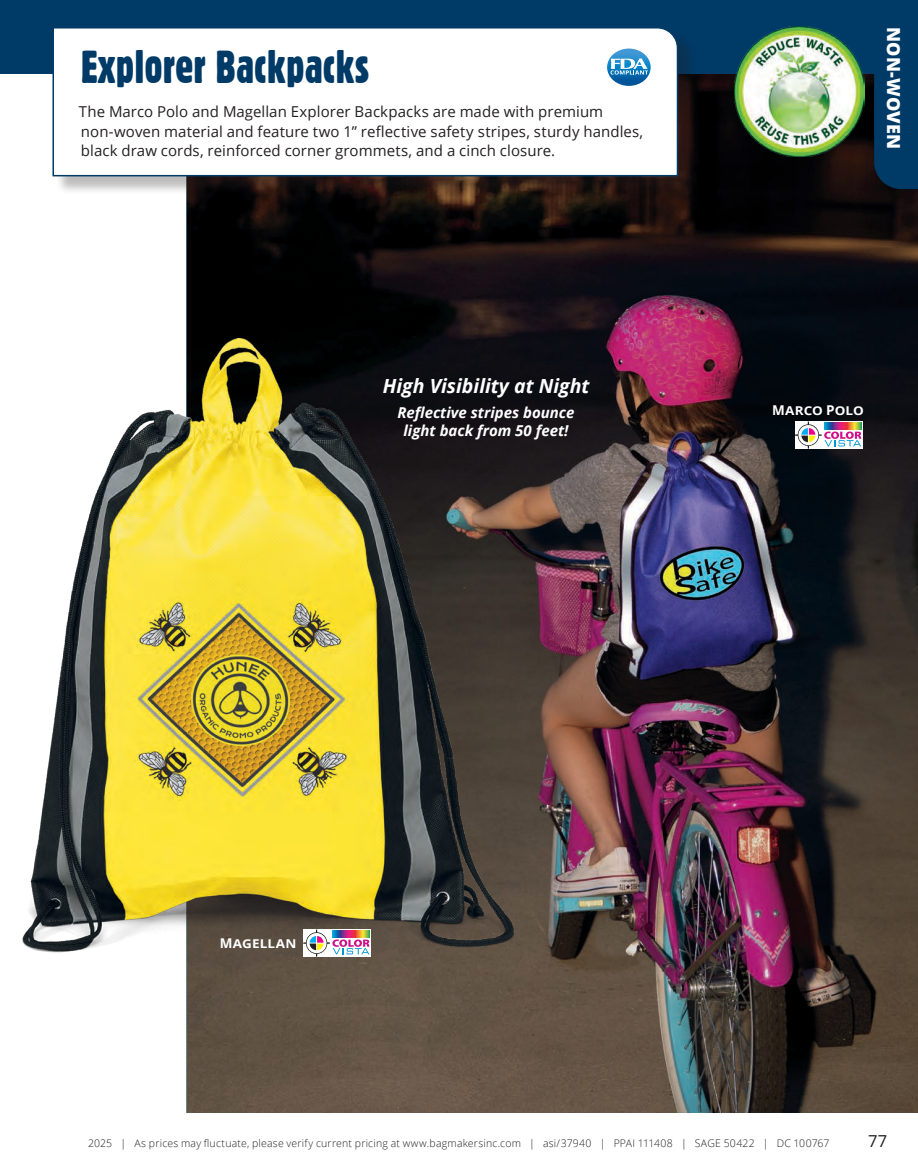
<style>
.page{position:relative;width:918px;height:1175px;background:#fff}
.page>*{position:absolute;margin:0;border:0;box-sizing:border-box;transform-origin:0 0}
.t1{font:45px "Gothic 821 Condensed BT";color:#003a67}
.t2{font:italic 700 19.5px "Open Sans";color:#fff}
.t3{font:800 18px "Open Sans";letter-spacing:.01em;color:#fff}
.t4{font:16.5px "Open Sans";color:#231f20}
.Bag_Description_box_body_copy{font:15px/19.5px "Open Sans";letter-spacing:.005em;color:#231f20}
.t5{font:italic 700 15px/18px "Open Sans";color:#fff;text-align:center}
.t6{font:700 12.15px "Open Sans";letter-spacing:.01em;color:#fff;scale:1.11 1}
.t7{font:300 10.5px "Open Sans";letter-spacing:.02em;color:#231f20}
.s1{font-size:13.5px}
</style>
<div class="page">
<img style="left:187px;top:74px;width:731px;height:1038px">
<div style="left:874px;top:74px;width:44px;height:115px;background:#003a67"></div>
<div style="left:0;top:0;width:918px;height:74px;background:#003a67"></div>
<div style="left:55px;top:29px;width:642px;height:166px;background:#231f20;opacity:.3"></div>
<svg style="left:52px;top:28px;width:627px;height:149px"></svg>
<img style="left:22px;top:338px;width:516px;height:633px">
<img style="left:734px;top:26px;width:131px;height:131px">
<svg style="left:607px;top:49px;width:44px;height:37px"></svg>
<div style="left:303px;top:929px;width:68px;height:27px;background:#fff"></div>
<svg style="left:303px;top:929px;width:67px;height:27px"></svg>
<svg style="left:332px;top:930px;width:38px;height:7px"></svg>
<svg style="left:861px;top:421px;width:2px;height:27px"></svg>
<svg style="left:795px;top:421px;width:66px;height:27px"></svg>
<svg style="left:824px;top:423px;width:38px;height:6px"></svg>
<p class="t1" style="left:81px;top:39px;width:290px">Explorer Backpacks</p>
<p class="Bag_Description_box_body_copy" style="left:79px;top:102px;width:566px">The Marco Polo and Magellan Explorer Backpacks are made with premium non-woven material and feature two 1” reflective safety stripes, sturdy handles, black draw cords, reinforced corner grommets, and a cinch closure.</p>
<p class="t2" style="left:383px;top:372px;width:208px">High Visibility at Night</p>
<p class="t5" style="left:397px;top:403px;width:179px">Reflective stripes bounce light back from 50 feet!</p>
<p class="t3" style="left:907px;top:27px;width:123px;rotate:90deg">NON-WOVEN</p>
<p class="t6" style="left:772px;top:402px;width:84px"><span class="s1">M</span>ARCO <span class="s1">P</span>OLO</p>
<p class="t6" style="left:220px;top:935px;width:70px"><span class="s1">M</span>AGELLAN</p>
<p class="t7" style="left:88px;top:1136px;width:743px">2025 | As prices may fluctuate, please verify current pricing at www.bagmakersinc.com | asi/37940 | PPAI 111408 | SAGE 50422 | DC 100767</p>
<p class="t4" style="left:868px;top:1129px;width:21px">77</p>
</div>
